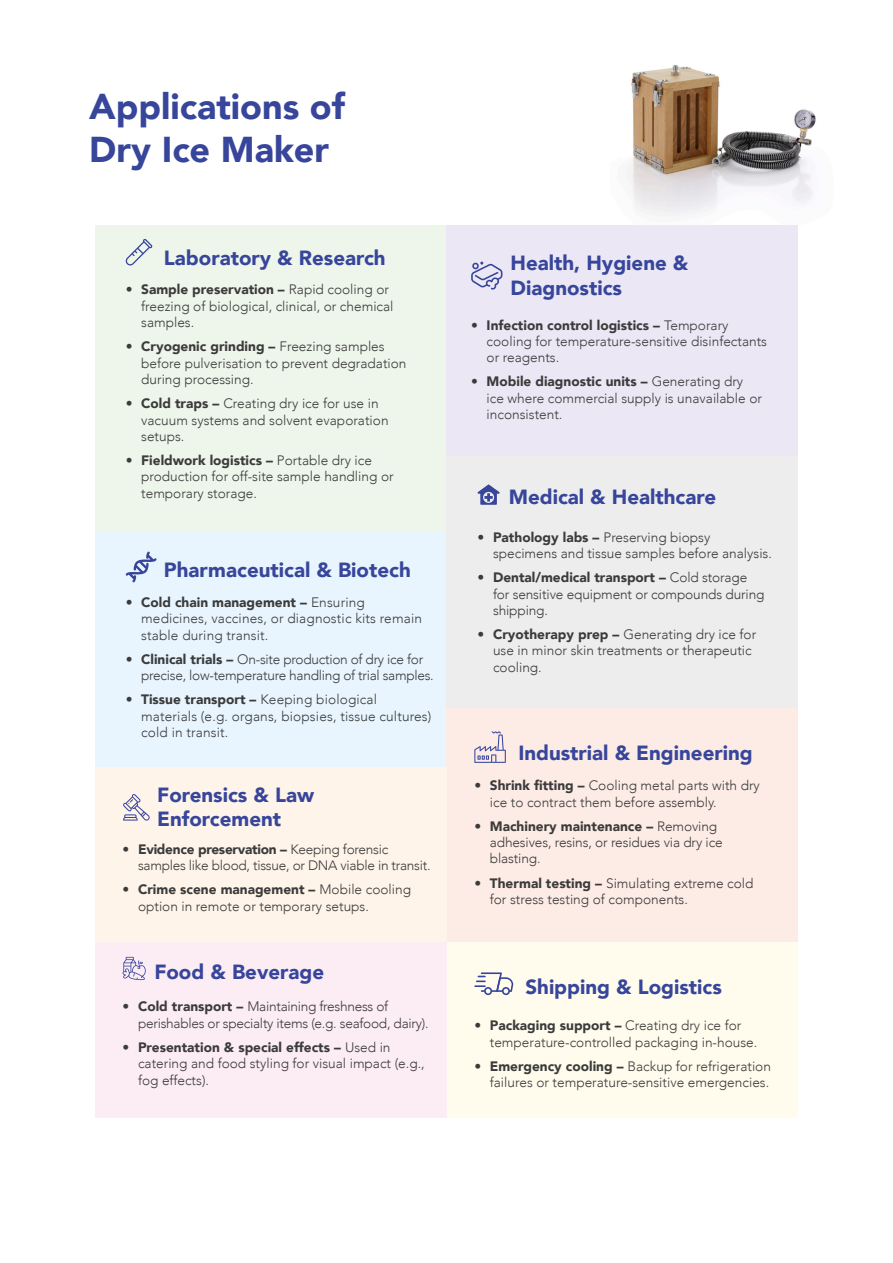
<style>
.page{position:relative;width:893px;height:1263px;background:#fff}
.page>*{position:absolute;margin:0;border:0;box-sizing:border-box;transform-origin:0 0}
.t1{font:900 35.85px/43px "Avenir";color:#37459b}
.t2{font:900 20.55px/24.6px "Avenir";color:#37459b}
.t3{font:300 13.65px/16.4px "Avenir";color:#3b3b3b}
.t4{font:300 13.65px/16.4px "Avenir";letter-spacing:-.02em;color:#3b3b3b}
.s1{font-weight:900}
</style>
<div class="page">
<img style="left:625px;top:65px;width:191px;height:152px">
<div style="left:95px;top:225px;width:351px;height:308px;background:#eef5ea"></div>
<div style="left:95px;top:533px;width:351px;height:234px;background:#e8f5fe"></div>
<div style="left:446px;top:225px;width:352px;height:232px;background:#ebe7f4"></div>
<div style="left:446px;top:708px;width:352px;height:234px;background:#fdece5"></div>
<div style="left:446px;top:942px;width:352px;height:176px;background:#fffced"></div>
<div style="left:95px;top:767px;width:351px;height:175px;background:#fef4e9"></div>
<div style="left:95px;top:942px;width:351px;height:176px;background:#fcedf5"></div>
<div style="left:446px;top:457px;width:352px;height:251px;background:#ededed"></div>
<svg style="left:477px;top:484px;width:23px;height:21px"></svg>
<svg style="left:125px;top:239px;width:28px;height:27px"></svg>
<svg style="left:126px;top:551px;width:31px;height:31px"></svg>
<svg style="left:471px;top:262px;width:31px;height:28px"></svg>
<svg style="left:123px;top:794px;width:27px;height:26px"></svg>
<svg style="left:122px;top:957px;width:24px;height:23px"></svg>
<svg style="left:474px;top:972px;width:39px;height:23px"></svg>
<svg style="left:474px;top:731px;width:32px;height:32px"></svg>
<p class="t1" style="left:89px;top:84px;width:257px">Applications of<br>Dry Ice Maker</p>
<p class="t2" style="left:164px;top:245px;width:223px">Laboratory &amp; Research</p>
<p class="t3" style="left:141px;top:282px;width:254px;text-indent:-15px"><span class="s1">• Sample preservation –</span> Rapid cooling or freezing of biological, clinical, or chemical samples.</p>
<p class="t3" style="left:141px;top:338px;width:267px;text-indent:-15px"><span class="s1">• Cryogenic grinding –</span> Freezing samples before pulverisation to prevent degradation during processing.</p>
<p class="t3" style="left:141px;top:395px;width:249px;text-indent:-15px"><span class="s1">• Cold traps –</span> Creating dry ice for use in vacuum systems and solvent evaporation setups.</p>
<p class="t3" style="left:141px;top:452px;width:254px;text-indent:-15px"><span class="s1">• Fieldwork logistics –</span> Portable dry ice production for off-site sample handling or temporary storage.</p>
<p class="t2" style="left:164px;top:556px;width:248px">Pharmaceutical &amp; Biotech</p>
<p class="t3" style="left:141px;top:594px;width:282px;text-indent:-15px"><span class="s1">• Cold chain management –</span> Ensuring medicines, vaccines, or diagnostic kits remain stable during transit.</p>
<p class="t4" style="left:141px;top:651px;width:294px;text-indent:-15px"><span class="s1">• Clinical trials –</span> On-site production of dry ice for precise, low-temperature handling of trial samples.</p>
<p class="t3" style="left:141px;top:692px;width:292px;text-indent:-15px"><span class="s1">• Tissue transport –</span> Keeping biological materials (e.g. organs, biopsies, tissue cultures) cold in transit.</p>
<p class="t2" style="left:157px;top:782px;width:158px">Forensics &amp; Law<br>Enforcement</p>
<p class="t4" style="left:138px;top:841px;width:294px;text-indent:-15px"><span class="s1">• Evidence preservation –</span> Keeping forensic samples like blood, tissue, or DNA viable in transit.</p>
<p class="t3" style="left:138px;top:881px;width:275px;text-indent:-15px"><span class="s1">• Crime scene management –</span> Mobile cooling option in remote or temporary setups.</p>
<p class="t2" style="left:154px;top:959px;width:171px">Food &amp; Beverage</p>
<p class="t4" style="left:138px;top:998px;width:292px;text-indent:-15px"><span class="s1">• Cold transport –</span> Maintaining freshness of perishables or specialty items (e.g. seafood, dairy).</p>
<p class="t3" style="left:138px;top:1039px;width:288px;text-indent:-15px"><span class="s1">• Presentation &amp; special effects –</span> Used in catering and food styling for visual impact (e.g., fog effects).</p>
<p class="t2" style="left:511px;top:250px;width:179px">Health, Hygiene &amp;<br>Diagnostics</p>
<p class="t3" style="left:487px;top:317px;width:282px;text-indent:-15px"><span class="s1">• Infection control logistics –</span> Temporary cooling for temperature-sensitive disinfectants or reagents.</p>
<p class="t3" style="left:487px;top:373px;width:277px;text-indent:-15px"><span class="s1">• Mobile diagnostic units –</span> Generating dry ice where commercial supply is unavailable or inconsistent.</p>
<p class="t2" style="left:509px;top:484px;width:209px">Medical &amp; Healthcare</p>
<p class="t3" style="left:493px;top:529px;width:280px;text-indent:-15px"><span class="s1">• Pathology labs –</span> Preserving biopsy specimens and tissue samples before analysis.</p>
<p class="t3" style="left:493px;top:569px;width:273px;text-indent:-15px"><span class="s1">• Dental/medical transport –</span> Cold storage for sensitive equipment or compounds during shipping.</p>
<p class="t3" style="left:493px;top:626px;width:265px;text-indent:-15px"><span class="s1">• Cryotherapy prep –</span> Generating dry ice for use in minor skin treatments or therapeutic cooling.</p>
<p class="t2" style="left:518px;top:740px;width:236px">Industrial &amp; Engineering</p>
<p class="t3" style="left:490px;top:777px;width:272px;text-indent:-15px"><span class="s1">• Shrink fitting –</span> Cooling metal parts with dry ice to contract them before assembly.</p>
<p class="t3" style="left:490px;top:818px;width:234px;text-indent:-15px"><span class="s1">• Machinery maintenance –</span> Removing adhesives, resins, or residues via dry ice blasting.</p>
<p class="t3" style="left:490px;top:875px;width:265px;text-indent:-15px"><span class="s1">• Thermal testing –</span> Simulating extreme cold for stress testing of components.</p>
<p class="t2" style="left:525px;top:974px;width:198px">Shipping &amp; Logistics</p>
<p class="t3" style="left:490px;top:1017px;width:269px;text-indent:-15px"><span class="s1">• Packaging support –</span> Creating dry ice for temperature-controlled packaging in-house.</p>
<p class="t3" style="left:474px;top:1058px;width:298px;text-align:right"><span class="s1">• Emergency cooling –</span> Backup for refrigeration failures or temperature-sensitive emergencies.</p>
</div>
